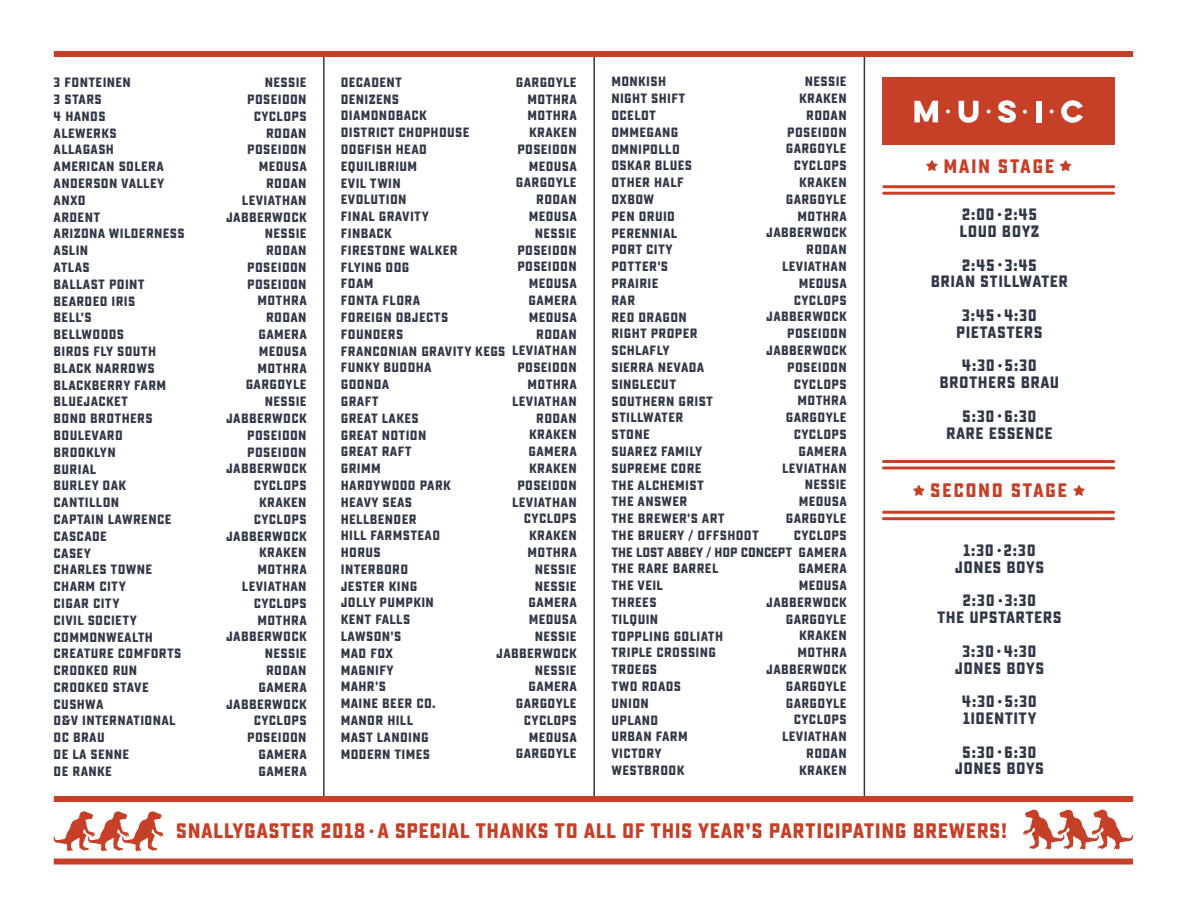
<style>
.page{position:relative;width:1188px;height:918px;background:#fff}
.page>*{position:absolute;margin:0;border:0;box-sizing:border-box;transform-origin:0 0}
.t1{font:700 21px "Sucrose";letter-spacing:.02em;color:#c63f27}
.t2{font:700 19.5px "Sucrose";letter-spacing:.075em;color:#c63f27}
.t3{font:700 16.5px/16.8px "Sucrose";letter-spacing:.025em;color:#313948;text-align:center}
.t4{font:700 13.5px/16.8px "Sucrose";letter-spacing:.025em;color:#313948}
</style>
<div class="page">
<hr style="left:864px;top:52px;width:1px;height:746px;background:#313948">
<hr style="left:593px;top:55px;width:2px;height:745px;background:#313948">
<hr style="left:323px;top:54px;width:2px;height:743px;background:#313948">
<div style="left:54px;top:51px;width:1079px;height:6px;background:#c63f27"></div>
<div style="left:54px;top:796px;width:1079px;height:6px;background:#c63f27"></div>
<div style="left:54px;top:859px;width:1079px;height:6px;background:#c63f27"></div>
<svg style="left:370px;top:829px;width:3px;height:4px"></svg>
<svg style="left:1023px;top:810px;width:110px;height:40px"></svg>
<svg style="left:54px;top:811px;width:109px;height:41px"></svg>
<div style="left:883px;top:78px;width:232px;height:67px;background:#c63f27"></div>
<svg style="left:914px;top:101px;width:24px;height:21px"></svg>
<svg style="left:959px;top:101px;width:19px;height:22px"></svg>
<svg style="left:998px;top:100px;width:18px;height:23px"></svg>
<div style="left:1036px;top:101px;width:5px;height:21px;background:#fff"></div>
<svg style="left:1061px;top:100px;width:22px;height:23px"></svg>
<svg style="left:987px;top:110px;width:4px;height:4px"></svg>
<svg style="left:946px;top:110px;width:4px;height:3px"></svg>
<svg style="left:1023px;top:110px;width:4px;height:4px"></svg>
<svg style="left:1050px;top:110px;width:4px;height:3px"></svg>
<hr style="left:884px;top:185px;width:230px;height:3px;background:#c63f27">
<hr style="left:884px;top:192px;width:230px;height:3px;background:#c63f27">
<hr style="left:884px;top:460px;width:230px;height:3px;background:#c63f27">
<hr style="left:883px;top:466px;width:231px;height:3px;background:#c63f27">
<hr style="left:884px;top:511px;width:230px;height:3px;background:#c63f27">
<hr style="left:883px;top:517px;width:230px;height:3px;background:#c63f27">
<svg style="left:998px;top:263px;width:4px;height:3px"></svg>
<svg style="left:997px;top:314px;width:4px;height:3px"></svg>
<svg style="left:998px;top:364px;width:4px;height:3px"></svg>
<svg style="left:998px;top:414px;width:3px;height:4px"></svg>
<svg style="left:997px;top:549px;width:4px;height:3px"></svg>
<svg style="left:997px;top:650px;width:4px;height:3px"></svg>
<svg style="left:998px;top:700px;width:4px;height:3px"></svg>
<svg style="left:998px;top:750px;width:3px;height:4px"></svg>
<svg style="left:1060px;top:160px;width:11px;height:11px"></svg>
<svg style="left:926px;top:160px;width:12px;height:11px"></svg>
<svg style="left:1073px;top:485px;width:12px;height:11px"></svg>
<svg style="left:913px;top:485px;width:12px;height:11px"></svg>
<p class="t4" style="left:766px;top:73px;width:82px;text-align:right">NESSIE<br>KRAKEN<br>RODAN<br>POSEIDON<br>GARGOYLE<br>CYCLOPS<br>KRAKEN<br>GARGOYLE<br>MOTHRA<br>JABBERWOCK<br>RODAN<br>LEVIATHAN<br>MEDUSA<br>CYCLOPS<br>JABBERWOCK<br>POSEIDON<br>JABBERWOCK<br>POSEIDON<br>CYCLOPS<br>MOTHRA<br>GARGOYLE<br>CYCLOPS<br>GAMERA<br>LEVIATHAN<br>NESSIE<br>MEDUSA<br>GARGOYLE<br>CYCLOPS<br>GAMERA<br>GAMERA<br>MEDUSA<br>JABBERWOCK<br>GARGOYLE<br>KRAKEN<br>MOTHRA<br>JABBERWOCK<br>GARGOYLE<br>GARGOYLE<br>CYCLOPS<br>LEVIATHAN<br>RODAN<br>KRAKEN</p>
<p class="t4" style="left:496px;top:74px;width:82px;text-align:right">GARGOYLE<br>MOTHRA<br>MOTHRA<br>KRAKEN<br>POSEIDON<br>MEDUSA<br>GARGOYLE<br>RODAN<br>MEDUSA<br>NESSIE<br>POSEIDON<br>POSEIDON<br>MEDUSA<br>GAMERA<br>MEDUSA<br>RODAN<br>LEVIATHAN<br>POSEIDON<br>MOTHRA<br>LEVIATHAN<br>RODAN<br>KRAKEN<br>GAMERA<br>KRAKEN<br>POSEIDON<br>LEVIATHAN<br>CYCLOPS<br>KRAKEN<br>MOTHRA<br>NESSIE<br>NESSIE<br>GAMERA<br>MEDUSA<br>NESSIE<br>JABBERWOCK<br>NESSIE<br>GAMERA<br>GARGOYLE<br>CYCLOPS<br>MEDUSA<br>GARGOYLE</p>
<p class="t4" style="left:611px;top:74px;width:182px">MONKISH<br>NIGHT SHIFT<br>OCELOT<br>OMMEGANG<br>OMNIPOLLO<br>OSKAR BLUES<br>OTHER HALF<br>OXBOW<br>PEN DRUID<br>PERENNIAL<br>PORT CITY<br>POTTER'S<br>PRAIRIE<br>RAR<br>RED DRAGON<br>RIGHT PROPER<br>SCHLAFLY<br>SIERRA NEVADA<br>SINGLECUT<br>SOUTHERN GRIST<br>STILLWATER<br>STONE<br>SUAREZ FAMILY<br>SUPREME CORE<br>THE ALCHEMIST<br>THE ANSWER<br>THE BREWER'S ART<br>THE BRUERY / OFFSHOOT<br>THE LOST ABBEY / HOP CONCEPT<br>THE RARE BARREL<br>THE VEIL<br>THREES<br>TILQUIN<br>TOPPLING GOLIATH<br>TRIPLE CROSSING<br>TROEGS<br>TWO ROADS<br>UNION<br>UPLAND<br>URBAN FARM<br>VICTORY<br>WESTBROOK</p>
<p class="t4" style="left:54px;top:74px;width:133px">3 FONTEINEN<br>3 STARS<br>4 HANDS<br>ALEWERKS<br>ALLAGASH<br>AMERICAN SOLERA<br>ANDERSON VALLEY<br>ANXO<br>ARDENT<br>ARIZONA WILDERNESS<br>ASLIN<br>ATLAS<br>BALLAST POINT<br>BEARDED IRIS<br>BELL'S<br>BELLWOODS<br>BIRDS FLY SOUTH<br>BLACK NARROWS<br>BLACKBERRY FARM<br>BLUEJACKET<br>BOND BROTHERS<br>BOULEVARD<br>BROOKLYN<br>BURIAL<br>BURLEY OAK<br>CANTILLON<br>CAPTAIN LAWRENCE<br>CASCADE<br>CASEY<br>CHARLES TOWNE<br>CHARM CITY<br>CIGAR CITY<br>CIVIL SOCIETY<br>COMMONWEALTH<br>CREATURE COMFORTS<br>CROOKED RUN<br>CROOKED STAVE<br>CUSHWA<br>D&amp;V INTERNATIONAL<br>DC BRAU<br>DE LA SENNE<br>DE RANKE</p>
<p class="t4" style="left:226px;top:74px;width:82px;text-align:right">NESSIE<br>POSEIDON<br>CYCLOPS<br>RODAN<br>POSEIDON<br>MEDUSA<br>RODAN<br>LEVIATHAN<br>JABBERWOCK<br>NESSIE<br>RODAN<br>POSEIDON<br>POSEIDON<br>MOTHRA<br>RODAN<br>GAMERA<br>MEDUSA<br>MOTHRA<br>GARGOYLE<br>NESSIE<br>JABBERWOCK<br>POSEIDON<br>POSEIDON<br>JABBERWOCK<br>CYCLOPS<br>KRAKEN<br>CYCLOPS<br>JABBERWOCK<br>KRAKEN<br>MOTHRA<br>LEVIATHAN<br>CYCLOPS<br>MOTHRA<br>JABBERWOCK<br>NESSIE<br>RODAN<br>GAMERA<br>JABBERWOCK<br>CYCLOPS<br>POSEIDON<br>GAMERA<br>GAMERA</p>
<p class="t4" style="left:341px;top:74px;width:166px">DECADENT<br>DENIZENS<br>DIAMONDBACK<br>DISTRICT CHOPHOUSE<br>DOGFISH HEAD<br>EQUILIBRIUM<br>EVIL TWIN<br>EVOLUTION<br>FINAL GRAVITY<br>FINBACK<br>FIRESTONE WALKER<br>FLYING DOG<br>FOAM<br>FONTA FLORA<br>FOREIGN OBJECTS<br>FOUNDERS<br>FRANCONIAN GRAVITY KEGS<br>FUNKY BUDDHA<br>GOONDA<br>GRAFT<br>GREAT LAKES<br>GREAT NOTION<br>GREAT RAFT<br>GRIMM<br>HARDYWOOD PARK<br>HEAVY SEAS<br>HELLBENDER<br>HILL FARMSTEAD<br>HORUS<br>INTERBORO<br>JESTER KING<br>JOLLY PUMPKIN<br>KENT FALLS<br>LAWSON'S<br>MAD FOX<br>MAGNIFY<br>MAHR'S<br>MAINE BEER CO.<br>MANOR HILL<br>MAST LANDING<br>MODERN TIMES</p>
<h2 class="t2" style="left:943px;top:155px;width:113px">MAIN STAGE</h2>
<p class="t3" style="left:959px;top:206px;width:81px;text-align:left">2:00 2:45<br>LOUD BOYZ</p>
<p class="t3" style="left:931px;top:257px;width:139px">2:45 3:45<br>BRIAN STILLWATER</p>
<p class="t3" style="left:956px;top:307px;width:88px">3:45 4:30<br>PIETASTERS</p>
<p class="t3" style="left:939px;top:357px;width:121px">4:30 5:30<br>BROTHERS BRAU</p>
<p class="t3" style="left:946px;top:408px;width:108px">5:30 6:30<br>RARE ESSENCE</p>
<h2 class="t2" style="left:930px;top:479px;width:139px">SECOND STAGE</h2>
<p class="t3" style="left:955px;top:542px;width:91px">1:30 2:30<br>JONES BOYS</p>
<p class="t3" style="left:937px;top:593px;width:126px">2:30 3:30<br>THE UPSTARTERS</p>
<p class="t3" style="left:955px;top:643px;width:91px">3:30 4:30<br>JONES BOYS</p>
<p class="t3" style="left:962px;top:693px;width:76px;text-align:left">4:30 5:30<br>1IDENTITY</p>
<p class="t3" style="left:955px;top:744px;width:91px">5:30 6:30<br>JONES BOYS</p>
<h1 class="t1" style="left:176px;top:819px;width:833px">SNALLYGASTER 2018 A SPECIAL THANKS TO ALL OF THIS YEAR’S PARTICIPATING BREWERS!</h1>
</div>
